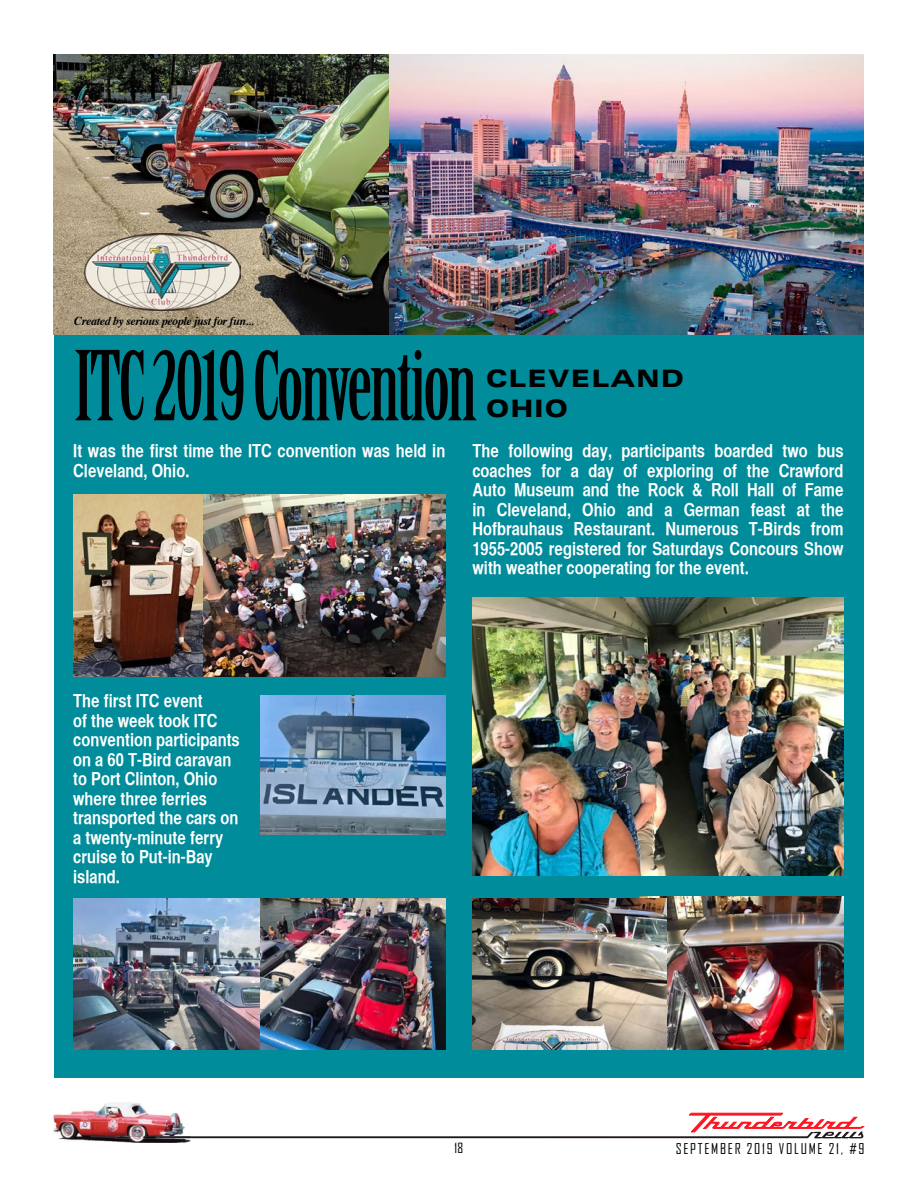
<style>
.page{position:relative;width:918px;height:1188px;background:#fff}
.page>*{position:absolute;margin:0;border:0;box-sizing:border-box;transform-origin:0 0}
.t1{font:93.9px "Birch Std";letter-spacing:-.025em;color:#000}
.t2{font:900 expanded 24px/30px "Univers";letter-spacing:.05em;color:#000}
.t3{font:18px/19.5px "Helvetica CY Bold";color:#fff}
.t4{font:14.25px "Agency FB";letter-spacing:.12em;color:#000}
.t5{font:13.5px "Agency FB";color:#000}
.t6{font:italic 700 12px "Times";letter-spacing:-.03em;color:#000}
</style>
<div class="page">
<div style="left:54px;top:325px;width:809px;height:753px;background:#008c9a"></div>
<svg style="left:191px;top:1113px;width:674px;height:25px"></svg>
<img style="left:53px;top:1102px;width:138px;height:41px">
<img style="left:115px;top:1136px;width:76px;height:2px">
<img style="left:54px;top:55px;width:809px;height:280px">
<img style="left:85px;top:234px;width:155px;height:77px">
<img style="left:73px;top:495px;width:135px;height:182px">
<img style="left:203px;top:495px;width:242px;height:181px">
<img style="left:73px;top:899px;width:187px;height:151px">
<img style="left:472px;top:597px;width:372px;height:279px">
<img style="left:260px;top:899px;width:185px;height:151px">
<img style="left:260px;top:695px;width:185px;height:139px">
<img style="left:640px;top:897px;width:204px;height:153px">
<img style="left:472px;top:898px;width:195px;height:152px">
<p class="t6" style="left:74px;top:310px;width:181px">Created by serious people just for fun...</p>
<h1 class="t1" style="left:74px;top:333px;width:404px">ITC 2019 Convention</h1>
<h2 class="t2" style="left:486px;top:363px;width:200px">CLEVELAND<br>OHIO</h2>
<p class="t3" style="left:73px;top:441px;width:374px">It was the first time the ITC convention was held in<br>Cleveland, Ohio.</p>
<p class="t3" style="left:472px;top:441px;width:373px;text-align:justify">The following day, participants boarded two bus coaches for a day of exploring of the Crawford Auto Museum and the Rock &amp; Roll Hall of Fame in Cleveland, Ohio and a German feast at the Hofbrauhaus Restaurant. Numerous T-Birds from 1955-2005 registered for Saturdays Concours Show with weather cooperating for the event.</p>
<p class="t3" style="left:73px;top:691px;width:168px">The first ITC event<br>of the week took ITC convention participants on a 60 T-Bird caravan to Port Clinton, Ohio where three ferries transported the cars on a twenty-minute ferry cruise to Put-in-Bay island.</p>
<p class="t5" style="left:455px;top:1140px;width:10px">18</p>
<p class="t4" style="left:676px;top:1140px;width:190px">SEPTEMBER 2019 VOLUME 21, #9</p>
</div>
